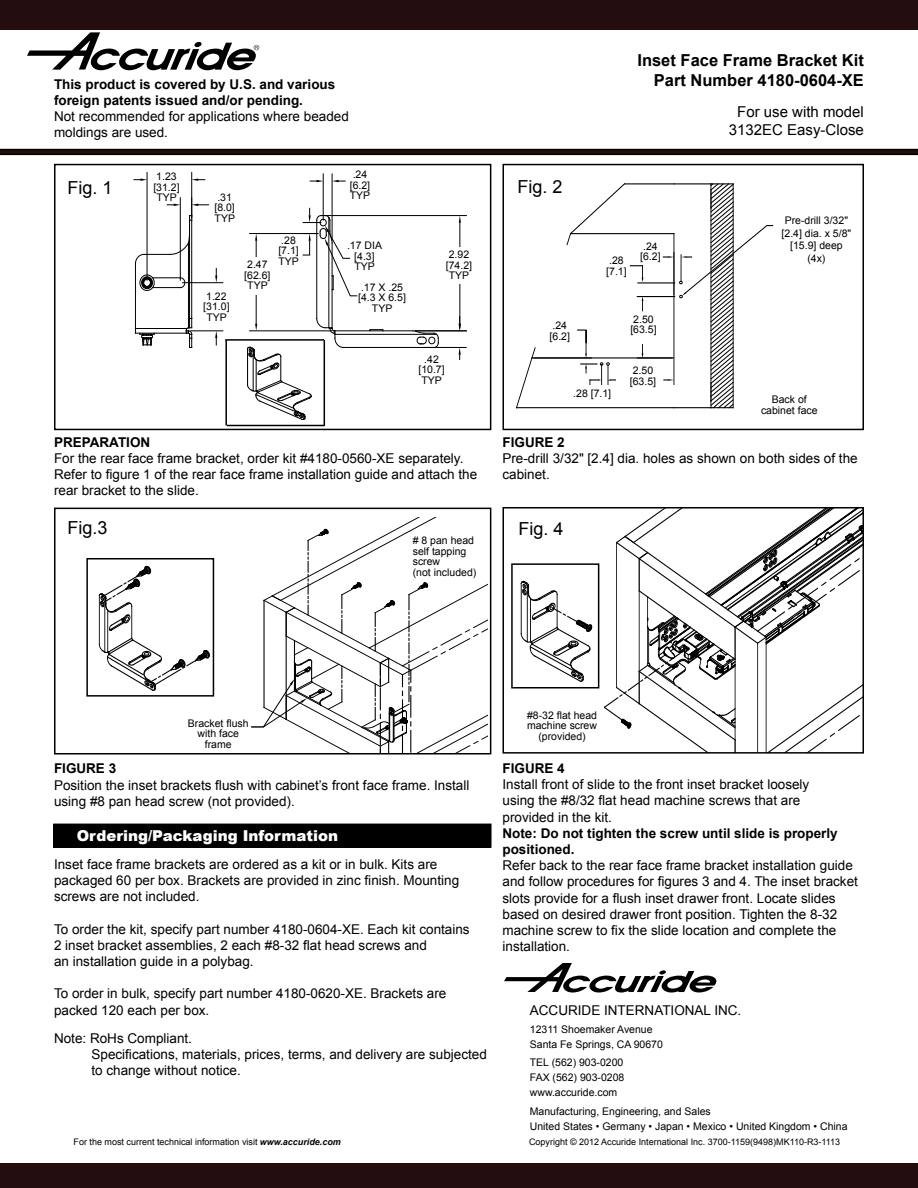
<style>
.page{position:relative;width:918px;height:1188px;background:#fff}
.page>*{position:absolute;margin:0;border:0;box-sizing:border-box;transform-origin:0 0}
.t1{font:18px "Arial";color:#000}
.t2{font:700 16.5px/19.8px "Arial";color:#000;text-align:right}
.t3{font:15px/18px "Arial";color:#000;text-align:center}
.t4{font:900 15px "Arial";color:#fff}
.t5{font:13.5px/16.2px "Arial";color:#000}
.t6{font:700 13.5px/16.2px "Arial";color:#000}
.t7{font:10.5px/10.5px "Arial";color:#000}
.t8{font:9px "Arial";color:#000}
.s1{font-family:"Minion Pro"}
.s2{font-weight:700;font-style:italic}
</style>
<div class="page">
<div style="left:0;top:0;width:918px;height:29px;background:#240d0e"></div>
<svg style="left:0;top:149px;width:918px;height:6px;background:#130707"></svg>
<svg style="left:27px;top:32px;width:232px;height:38px"></svg>
<svg style="left:504px;top:963px;width:212px;height:30px"></svg>
<div style="left:54px;top:824px;width:437px;height:23px;background:#000"></div>
<div style="left:53px;top:824px;width:438px;height:24px;border:1px solid #000"></div>
<div style="left:0;top:1163px;width:918px;height:25px;background:#240d0e"></div>
<svg style="left:370px;top:329px;width:14px;height:2px"></svg>
<hr style="left:344px;top:347px;width:90px;height:1px;background:#000">
<hr style="left:335px;top:334px;width:101px;height:1px;background:#000">
<hr style="left:335px;top:331px;width:78px;height:1px;background:#000">
<hr style="left:191px;top:220px;width:1px;height:98px;background:#000">
<hr style="left:189px;top:220px;width:1px;height:98px;background:#000">
<hr style="left:188px;top:243px;width:1px;height:85px;background:#000">
<svg style="left:139px;top:274px;width:46px;height:17px"></svg>
<hr style="left:135px;top:264px;width:1px;height:65px;background:#000">
<hr style="left:135px;top:328px;width:52px;height:1px;background:#000">
<hr style="left:135px;top:333px;width:52px;height:1px;background:#000">
<svg style="left:186px;top:318px;width:6px;height:30px"></svg>
<svg style="left:135px;top:329px;width:20px;height:17px"></svg>
<hr style="left:180px;top:198px;width:1px;height:82px;background:#000">
<svg style="left:135px;top:198px;width:74px;height:66px"></svg>
<hr style="left:191px;top:173px;width:1px;height:45px;background:#000">
<hr style="left:147px;top:173px;width:1px;height:107px;background:#000">
<svg style="left:192px;top:179px;width:13px;height:2px"></svg>
<svg style="left:134px;top:179px;width:13px;height:2px"></svg>
<hr style="left:323px;top:215px;width:143px;height:1px;background:#000">
<hr style="left:460px;top:284px;width:1px;height:40px;background:#000">
<svg style="left:459px;top:216px;width:2px;height:31px"></svg>
<svg style="left:413px;top:330px;width:26px;height:17px"></svg>
<hr style="left:415px;top:331px;width:51px;height:1px;background:#000">
<hr style="left:424px;top:347px;width:42px;height:1px;background:#000">
<svg style="left:459px;top:317px;width:2px;height:14px"></svg>
<svg style="left:458px;top:348px;width:3px;height:12px"></svg>
<hr style="left:191px;top:331px;width:32px;height:1px;background:#000">
<hr style="left:183px;top:282px;width:40px;height:1px;background:#000">
<svg style="left:215px;top:331px;width:2px;height:14px"></svg>
<svg style="left:215px;top:268px;width:2px;height:15px"></svg>
<hr style="left:332px;top:174px;width:1px;height:66px;background:#000">
<hr style="left:323px;top:174px;width:1px;height:46px;background:#000">
<svg style="left:332px;top:180px;width:13px;height:2px"></svg>
<svg style="left:310px;top:180px;width:13px;height:2px"></svg>
<hr style="left:517px;top:407px;width:157px;height:1px;background:#000">
<hr style="left:532px;top:358px;width:142px;height:1px;background:#000">
<hr style="left:571px;top:233px;width:103px;height:1px;background:#000">
<hr style="left:637px;top:296px;width:38px;height:1px;background:#000">
<svg style="left:642px;top:345px;width:1px;height:13px"></svg>
<svg style="left:642px;top:297px;width:1px;height:14px"></svg>
<svg style="left:516px;top:347px;width:20px;height:61px"></svg>
<svg style="left:567px;top:183px;width:58px;height:62px"></svg>
<hr style="left:624px;top:184px;width:50px;height:1px;background:#000">
<hr style="left:534px;top:358px;width:57px;height:1px;background:#000">
<hr style="left:638px;top:283px;width:37px;height:1px;background:#000">
<svg style="left:663px;top:183px;width:110px;height:225px"></svg>
<svg style="left:630px;top:266px;width:13px;height:16px"></svg>
<svg style="left:578px;top:330px;width:38px;height:54px"></svg>
<svg style="left:604px;top:510px;width:257px;height:241px"></svg>
<hr style="left:105px;top:598px;width:1px;height:54px;background:#000">
<hr style="left:107px;top:610px;width:1px;height:42px;background:#000">
<hr style="left:99px;top:596px;width:1px;height:48px;background:#000">
<hr style="left:132px;top:606px;width:1px;height:32px;background:#000">
<svg style="left:99px;top:566px;width:52px;height:65px"></svg>
<svg style="left:99px;top:638px;width:111px;height:53px"></svg>
<svg style="left:521px;top:581px;width:71px;height:101px"></svg>
<svg style="left:251px;top:518px;width:237px;height:233px"></svg>
<hr style="left:225px;top:339px;width:99px;height:2px;background:#000">
<hr style="left:225px;top:340px;width:2px;height:85px;background:#000">
<hr style="left:324px;top:340px;width:1px;height:86px;background:#000">
<hr style="left:227px;top:425px;width:97px;height:1px;background:#000">
<svg style="left:247px;top:208px;width:110px;height:212px"></svg>
<div style="left:54px;top:508px;width:437px;height:246px;border:2px solid #000"></div>
<div style="left:54px;top:164px;width:437px;height:266px;border:2px solid #000"></div>
<div style="left:502px;top:164px;width:362px;height:266px;border:2px solid #000"></div>
<div style="left:502px;top:507px;width:362px;height:247px;border:2px solid #000"></div>
<div style="left:86px;top:558px;width:128px;height:139px;border:2px solid #000"></div>
<div style="left:511px;top:563px;width:88px;height:125px;border:2px solid #000"></div>
<p class="t6" style="left:54px;top:76px;width:283px">This product is covered by U.S. and various foreign patents issued and/or pending.</p>
<p class="t5" style="left:54px;top:108px;width:296px">Not recommended for applications where beaded moldings are used.</p>
<p class="t7" style="left:350px;top:169px;width:22px">.24 [6.2]<br>TYP</p>
<p class="t7" style="left:153px;top:171px;width:28px">1.23 [31.2]<br>TYP</p>
<h1 class="t1" style="left:68px;top:176px;width:47px">Fig. 1</h1>
<h1 class="t1" style="left:518px;top:175px;width:47px">Fig. 2</h1>
<p class="t7" style="left:214px;top:192px;width:22px">.31 [8.0]<br>TYP</p>
<p class="t7" style="left:203px;top:291px;width:28px">1.22 [31.0]<br>TYP</p>
<p class="t7" style="left:244px;top:259px;width:28px">2.47 [62.6]<br>TYP</p>
<p class="t7" style="left:278px;top:235px;width:22px">.28 [7.1]<br>TYP</p>
<p class="t7" style="left:348px;top:240px;width:36px;text-align:center"><span class="s1">.</span>17 DIA [4.3]<br>TYP</p>
<p class="t7" style="left:358px;top:282px;width:49px;text-align:center">.17 X .25 [4.3 X 6.5]<br>TYP</p>
<p class="t7" style="left:446px;top:249px;width:28px">2.92 [74.2]<br>TYP</p>
<p class="t7" style="left:418px;top:354px;width:28px;text-align:center">.42 [10.7]<br>TYP</p>
<p class="t7" style="left:550px;top:320px;width:22px">.24 [6.2]</p>
<p class="t2" style="left:637px;top:51px;width:228px">Inset Face Frame Bracket Kit<br>Part Number 4180-0604-XE</p>
<p class="t3" style="left:729px;top:102px;width:137px">For use with model<br>3132EC Easy-Close</p>
<p class="t7" style="left:606px;top:256px;width:22px">.28 [7.1]</p>
<p class="t7" style="left:640px;top:241px;width:22px">.24 [6.2]</p>
<p class="t7" style="left:782px;top:214px;width:71px;line-height:12.6px;text-align:center">Pre-drill 3/32" [2.4] dia. x 5/8" [15.9] deep (4x)</p>
<p class="t7" style="left:630px;top:314px;width:28px">2.50 [63.5]</p>
<p class="t7" style="left:630px;top:365px;width:28px">2.50 [63.5]</p>
<p class="t6" style="left:54px;top:434px;width:98px">PREPARATION</p>
<p class="t5" style="left:54px;top:450px;width:425px">For the rear face frame bracket, order kit #4180-0560-XE separately.<br>Refer to figure 1 of the rear face frame installation guide and attach the rear bracket to the slide.</p>
<p class="t7" style="left:573px;top:388px;width:39px">.28 [7.1]</p>
<p class="t7" style="left:761px;top:394px;width:58px;text-align:center">Back of cabinet face</p>
<p class="t6" style="left:502px;top:434px;width:64px">FIGURE 2</p>
<p class="t5" style="left:502px;top:450px;width:357px">Pre-drill 3/32" [2.4] dia. holes as shown on both sides of the cabinet.</p>
<h1 class="t1" style="left:68px;top:516px;width:42px">Fig.3</h1>
<h1 class="t1" style="left:518px;top:517px;width:47px">Fig. 4</h1>
<p class="t7" style="left:413px;top:536px;width:65px"># 8 pan head self tapping screw<br>(not included)</p>
<p class="t7" style="left:188px;top:718px;width:62px;text-align:center">Bracket flush with face frame</p>
<p class="t7" style="left:527px;top:710px;width:72px;text-align:center">#8-32 flat head machine screw (provided)</p>
<p class="t6" style="left:54px;top:761px;width:64px">FIGURE 3</p>
<p class="t5" style="left:54px;top:777px;width:417px">Position the inset brackets flush with cabinet’s front face frame. Install using #8 pan head screw (not provided).</p>
<p class="t4" style="left:77px;top:825px;width:263px">Ordering/Packaging Information</p>
<p class="t5" style="left:54px;top:856px;width:407px">Inset face frame brackets are ordered as a kit or in bulk. Kits are packaged 60 per box. Brackets are provided in zinc finish. Mounting screws are not included.</p>
<p class="t5" style="left:54px;top:921px;width:417px">To order the kit, specify part number 4180-0604-XE. Each kit contains<br>2 inset bracket assemblies, 2 each #8-32 flat head screws and<br>an installation guide in a polybag.</p>
<p class="t5" style="left:54px;top:986px;width:394px">To order in bulk, specify part number 4180-0620-XE. Brackets are packed 120 each per box.</p>
<p class="t5" style="left:92px;top:1030px;width:397px;text-indent:-38px">Note: RoHs Compliant.<br>Specifications, materials, prices, terms, and delivery are subjected to change without notice.</p>
<p class="t6" style="left:502px;top:761px;width:64px">FIGURE 4</p>
<p class="t5" style="left:502px;top:777px;width:308px">Install front of slide to the front inset bracket loosely using the #8/32 flat head machine screws that are provided in the kit.</p>
<p class="t6" style="left:502px;top:825px;width:337px">Note: Do not tighten the screw until slide is properly positioned.</p>
<p class="t5" style="left:502px;top:858px;width:357px">Refer back to the rear face frame bracket installation guide and follow procedures for figures 3 and 4. The inset bracket slots provide for a flush inset drawer front. Locate slides based on desired drawer front position. Tighten the 8-32 machine screw to fix the slide location and complete the installation.</p>
<p class="t5" style="left:530px;top:1002px;width:213px">ACCURIDE INTERNATIONAL INC.</p>
<p class="t7" style="left:530px;top:1022px;width:135px;line-height:15px">12311 Shoemaker Avenue<br>Santa Fe Springs, CA 90670</p>
<p class="t7" style="left:530px;top:1055px;width:96px;line-height:15px;text-align:justify">TEL (562) 903-0200<br>FAX (562) 903-0208 www.accuride.com</p>
<p class="t7" style="left:530px;top:1104px;width:319px;line-height:15px">Manufacturing, Engineering, and Sales<br>United States • Germany • Japan • Mexico • United Kingdom • China</p>
<p class="t8" style="left:74px;top:1136px;width:269px">For the most current technical information visit <span class="s2">www.accuride.com</span></p>
<p class="t8" style="left:529px;top:1136px;width:313px">Copyright © 2012 Accuride International Inc. 3700-1159(9498)MK110-R3-1113</p>
</div>
